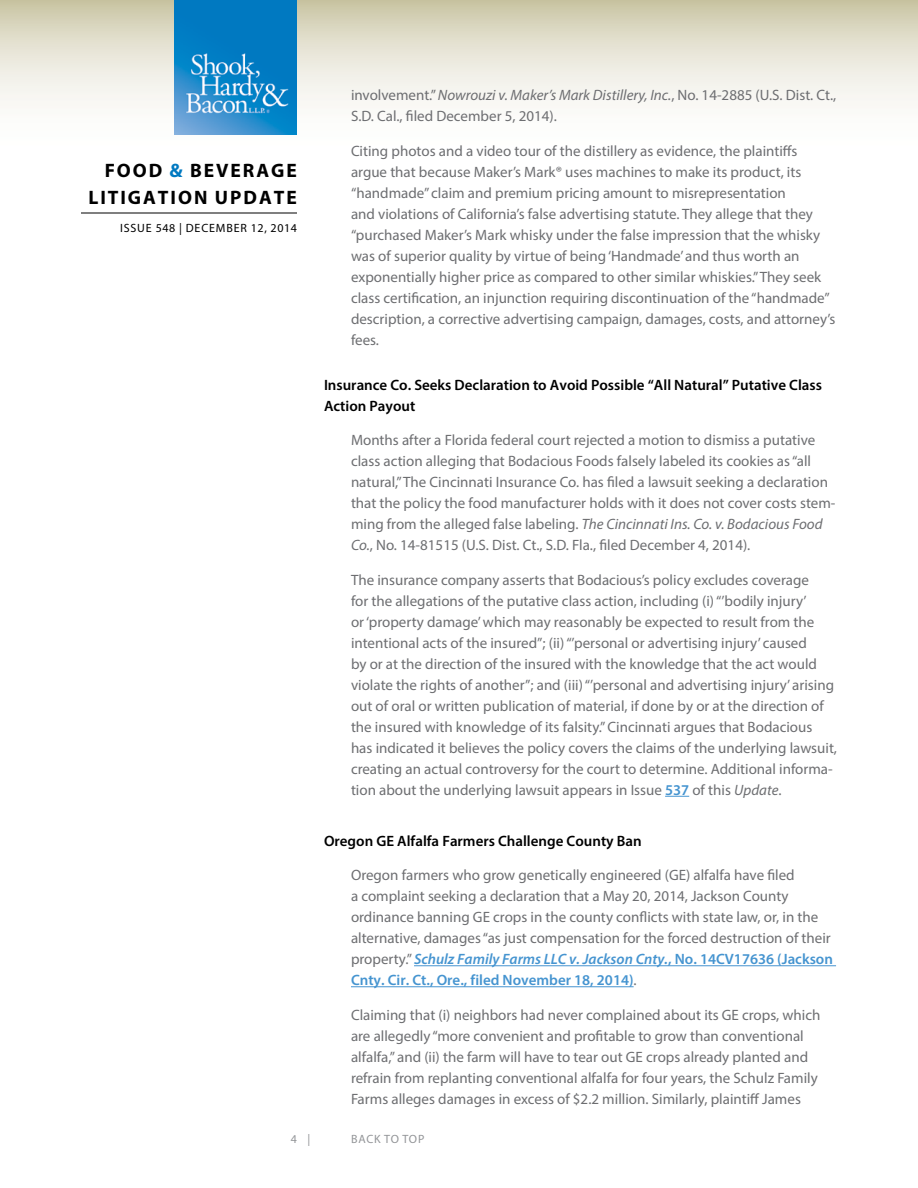
<style>
.page{position:relative;width:918px;height:1188px;background:#fff}
.page>*{position:absolute;margin:0;border:0;box-sizing:border-box;transform-origin:0 0}
.t1{font:700 19.5px/27px "Myriad Pro";letter-spacing:.1em;color:#000}
.t2{font:15px/21px "Myriad Pro";color:#6d6e71}
.t3{font:600 15px/21px "Myriad Pro";color:#000}
.t4{font:12px "Myriad Pro";letter-spacing:.07em;color:#000}
.t5{font:12px "Myriad Pro";color:#939598}
.s1{color:#0079c1}
.s2{font-style:italic}
.s3{font-weight:600;color:#4594d0}
.s4{font-weight:600;font-style:italic;color:#4594d0}
</style>
<div class="page">
<svg style="left:0;top:0;width:918px;height:135px"></svg>
<hr style="left:81px;top:213px;width:216px;height:1px;background:#000">
<img style="left:175px;top:0;width:122px;height:135px">
<svg style="left:665px;top:796px;width:24px;height:1px"></svg>
<hr style="left:414px;top:965px;width:422px;height:1px;background:#4594d0">
<hr style="left:351px;top:986px;width:283px;height:1px;background:#4594d0">
<h1 class="t1" style="left:88px;top:156px;width:210px;text-indent:16px">FOOD <span class="s1">&amp;</span> BEVERAGE<br>LITIGATION UPDATE</h1>
<p class="t4" style="left:120px;top:221px;width:178px">Issue 548 | DECEMBER 12, 2014</p>
<p class="t2" style="left:351px;top:84px;width:487px">involvement.” <span class="s2">Nowrouzi v. Maker’s Mark Distillery, Inc.</span>, No. 14-2885 (U.S. Dist. Ct.,<br>S.D. Cal., filed December 5, 2014).</p>
<p class="t2" style="left:351px;top:140px;width:486px">Citing photos and a video tour of the distillery as evidence, the plaintiffs argue that because Maker’s Mark® uses machines to make its product, its “handmade” claim and premium pricing amount to misrepresentation<br>and violations of California’s false advertising statute. They allege that they “purchased Maker’s Mark whisky under the false impression that the whisky was of superior quality by virtue of being ‘Handmade’ and thus worth an exponentially higher price as compared to other similar whiskies.” They seek class certification, an injunction requiring discontinuation of the “handmade” description, a corrective advertising campaign, damages, costs, and attorney’s fees.</p>
<p class="t3" style="left:324px;top:374px;width:500px">Insurance Co. Seeks Declaration to Avoid Possible “All Natural” Putative Class<br>Action Payout</p>
<p class="t2" style="left:351px;top:429px;width:486px">Months after a Florida federal court rejected a motion to dismiss a putative class action alleging that Bodacious Foods falsely labeled its cookies as “all natural,” The Cincinnati Insurance Co. has filed a lawsuit seeking a declaration that the policy the food manufacturer holds with it does not cover costs stem&shy;ming from the alleged false labeling. <span class="s2">The Cincinnati Ins. Co. v. Bodacious Food Co.</span>, No. 14-81515 (U.S. Dist. Ct., S.D. Fla., filed December 4, 2014).</p>
<p class="t2" style="left:351px;top:569px;width:488px">The insurance company asserts that Bodacious’s policy excludes coverage<br>for the allegations of the putative class action, including (i) “’bodily injury’<br>or ‘property damage’ which may reasonably be expected to result from the intentional acts of the insured”; (ii) “’personal or advertising injury’ caused<br>by or at the direction of the insured with the knowledge that the act would violate the rights of another”; and (iii) “’personal and advertising injury’ arising out of oral or written publication of material, if done by or at the direction of the insured with knowledge of its falsity.” Cincinnati argues that Bodacious has indicated it believes the policy covers the claims of the underlying lawsuit, creating an actual controversy for the court to determine. Additional informa&shy;tion about the underlying lawsuit appears in Issue <span class="s3">537</span> of this <span class="s2">Update</span>.</p>
<p class="t3" style="left:324px;top:830px;width:319px">Oregon GE Alfalfa Farmers Challenge County Ban</p>
<p class="t2" style="left:351px;top:864px;width:483px">Oregon farmers who grow genetically engineered (GE) alfalfa have filed<br>a complaint seeking a declaration that a May 20, 2014, Jackson County ordinance banning GE crops in the county conflicts with state law, or, in the alternative, damages “as just compensation for the forced destruction of their property.” <span class="s4">Schulz Family Farms LLC v. Jackson Cnty.</span><span class="s3">, No. 14CV17636 (Jackson Cnty. Cir. Ct., Ore., filed November 18, 2014)</span>.</p>
<p class="t2" style="left:351px;top:1004px;width:471px">Claiming that (i) neighbors had never complained about its GE crops, which are allegedly “more convenient and profitable to grow than conventional alfalfa,” and (ii) the farm will have to tear out GE crops already planted and refrain from replanting conventional alfalfa for four years, the Schulz Family Farms alleges damages in excess of $2.2 million. Similarly, plaintiff James</p>
<p class="t5" style="left:291px;top:1132px;width:21px">4 |</p>
<p class="t5" style="left:351px;top:1132px;width:9px">bac</p>
<p class="t5" style="left:374px;top:1132px;width:37px">k to top</p>
</div>
